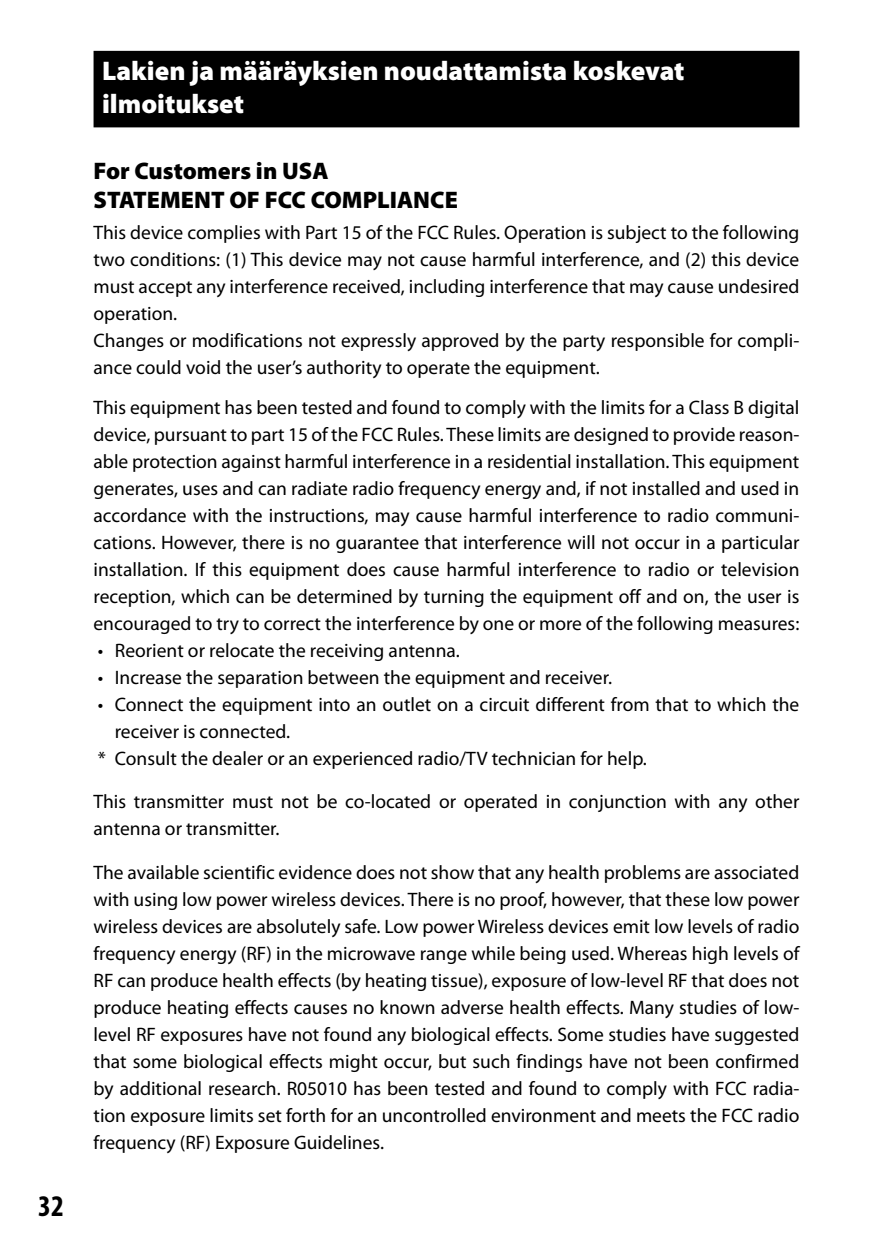
<style>
.page{position:relative;width:893px;height:1259px;background:#fff}
.page>*{position:absolute;margin:0;border:0;box-sizing:border-box;transform-origin:0 0}
.t1{font:700 condensed 30px "Myriad Pro";color:#000}
.t2{font:900 27px/32.4px "Myriad Pro";color:#fff}
.t3{font:900 24px/28.8px "Myriad Pro";color:#000}
.t4{font:19.5px/27px "Myriad Pro";color:#000}
</style>
<div class="page">
<div style="left:94px;top:51px;width:705px;height:76px;background:#000"></div>
<h1 class="t1" style="left:38px;top:1187px;width:27px">32</h1>
<h2 class="t2" style="left:102px;top:54px;width:584px">Lakien ja määräyksien noudattamista koskevat ilmoitukset</h2>
<p class="t3" style="left:94px;top:155px;width:366px">For Customers in USA<br>STATEMENT OF FCC COMPLIANCE</p>
<p class="t4" style="left:94px;top:218px;width:707px">This device complies with Part 15 of the FCC Rules. Operation is subject to the following two conditions: (1) This device may not cause harmful interference, and (2) this device must accept any interference received, including interference that may cause undesired operation.<br>Changes or modifications not expressly approved by the party responsible for compli&shy;ance could void the user’s authority to operate the equipment.</p>
<p class="t4" style="left:94px;top:393px;width:707px;text-align:justify">This equipment has been tested and found to comply with the limits for a Class B digital device, pursuant to part 15 of the FCC Rules. These limits are designed to provide reason&shy;able protection against harmful interference in a residential installation. This equipment generates, uses and can radiate radio frequency energy and, if not installed and used in accordance with the instructions, may cause harmful interference to radio communi&shy;cations. However, there is no guarantee that interference will not occur in a particular installation. If this equipment does cause harmful interference to radio or television reception, which can be determined by turning the equipment off and on, the user is encouraged to try to correct the interference by one or more of the following measures:</p>
<p class="t4" style="left:98px;top:636px;width:364px">• Reorient or relocate the receiving antenna.</p>
<p class="t4" style="left:98px;top:663px;width:516px">• Increase the separation between the equipment and receiver.</p>
<p class="t4" style="left:98px;top:690px;width:703px">• Connect the equipment into an outlet on a circuit different from that to which the</p>
<p class="t4" style="left:115px;top:717px;width:177px">receiver is connected.</p>
<p class="t4" style="left:98px;top:744px;width:551px">* Consult the dealer or an experienced radio/TV technician for help.</p>
<p class="t4" style="left:94px;top:788px;width:707px">This transmitter must not be co-located or operated in conjunction with any other antenna or transmitter.</p>
<p class="t4" style="left:94px;top:858px;width:707px;text-align:justify">The available scientific evidence does not show that any health problems are associated with using low power wireless devices. There is no proof, however, that these low power wireless devices are absolutely safe. Low power Wireless devices emit low levels of radio frequency energy (RF) in the microwave range while being used. Whereas high levels of RF can produce health effects (by heating tissue), exposure of low-level RF that does not produce heating effects causes no known adverse health effects. Many studies of low&shy;level RF exposures have not found any biological effects. Some studies have suggested that some biological effects might occur, but such findings have not been confirmed by additional research. R05010 has been tested and found to comply with FCC radia&shy;tion exposure limits set forth for an uncontrolled environment and meets the FCC radio frequency (RF) Exposure Guidelines.</p>
</div>
